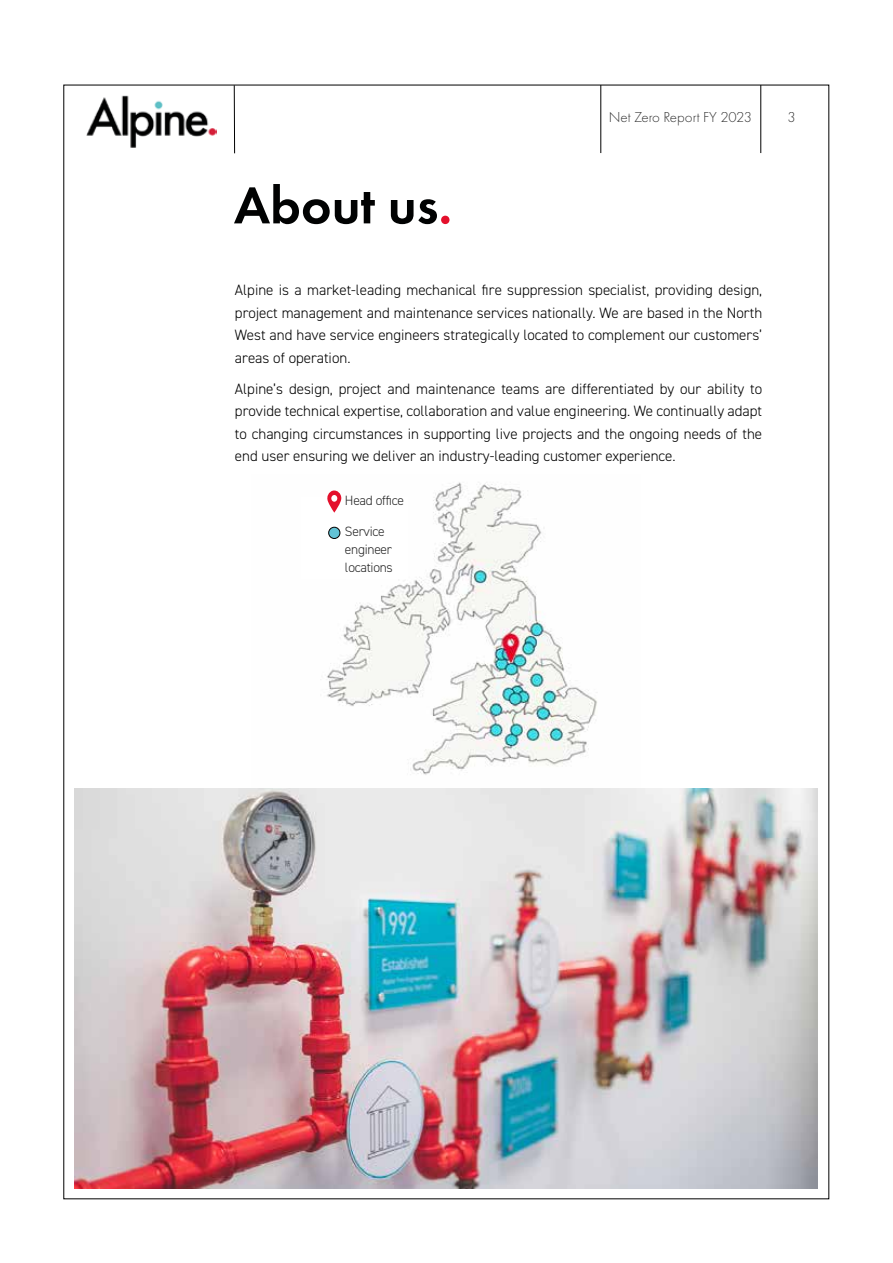
<style>
.page{position:relative;width:893px;height:1263px;background:#fff}
.page>*{position:absolute;margin:0;border:0;box-sizing:border-box;transform-origin:0 0}
.t1{font:600 54px "Futura PT";color:#010202}
.t2{font:300 15px/22.5px "DIN2014";color:#000;text-align:justify}
.t3{font:300 15px "Futura PT";color:#000}
.t4{font:300 13.5px/18px "DIN2014";letter-spacing:-.02em;color:#262626}
.s1{color:#e4102c}
</style>
<div class="page">
<hr style="left:234px;top:85px;width:1px;height:68px;background:#000">
<img style="left:86px;top:95px;width:130px;height:53px">
<hr style="left:760px;top:85px;width:1px;height:68px;background:#000">
<hr style="left:600px;top:85px;width:1px;height:68px;background:#000">
<img style="left:326px;top:482px;width:271px;height:293px">
<div style="left:301px;top:497px;width:106px;height:82px;background:#fff"></div>
<div style="left:329px;top:527px;width:11px;height:11px;background:#63c3d6;border-radius:50%"></div>
<div style="left:328px;top:527px;width:12px;height:12px;border:1px solid #000;border-radius:50%"></div>
<svg style="left:326px;top:490px;width:16px;height:23px"></svg>
<img style="left:74px;top:788px;width:743px;height:400px">
<h1 class="t1" style="left:234px;top:172px;width:220px">About us<span class="s1">.</span></h1>
<p class="t3" style="left:609px;top:109px;width:145px">Net Zero Report FY 2023</p>
<p class="t3" style="left:788px;top:109px;width:10px">3</p>
<p class="t2" style="left:235px;top:279px;width:529px">Alpine is a market-leading mechanical fire suppression specialist, providing design, project management and maintenance services nationally. We are based in the North West and have service engineers strategically located to complement our customers’ areas of operation.</p>
<p class="t2" style="left:235px;top:378px;width:529px">Alpine’s design, project and maintenance teams are differentiated by our ability to provide technical expertise, collaboration and value engineering. We continually adapt to changing circumstances in supporting live projects and the ongoing needs of the end user ensuring we deliver an industry-leading customer experience.</p>
<p class="t4" style="left:345px;top:492px;width:60px">Head office</p>
<p class="t4" style="left:345px;top:522px;width:49px">Service engineer locations</p>
</div>
